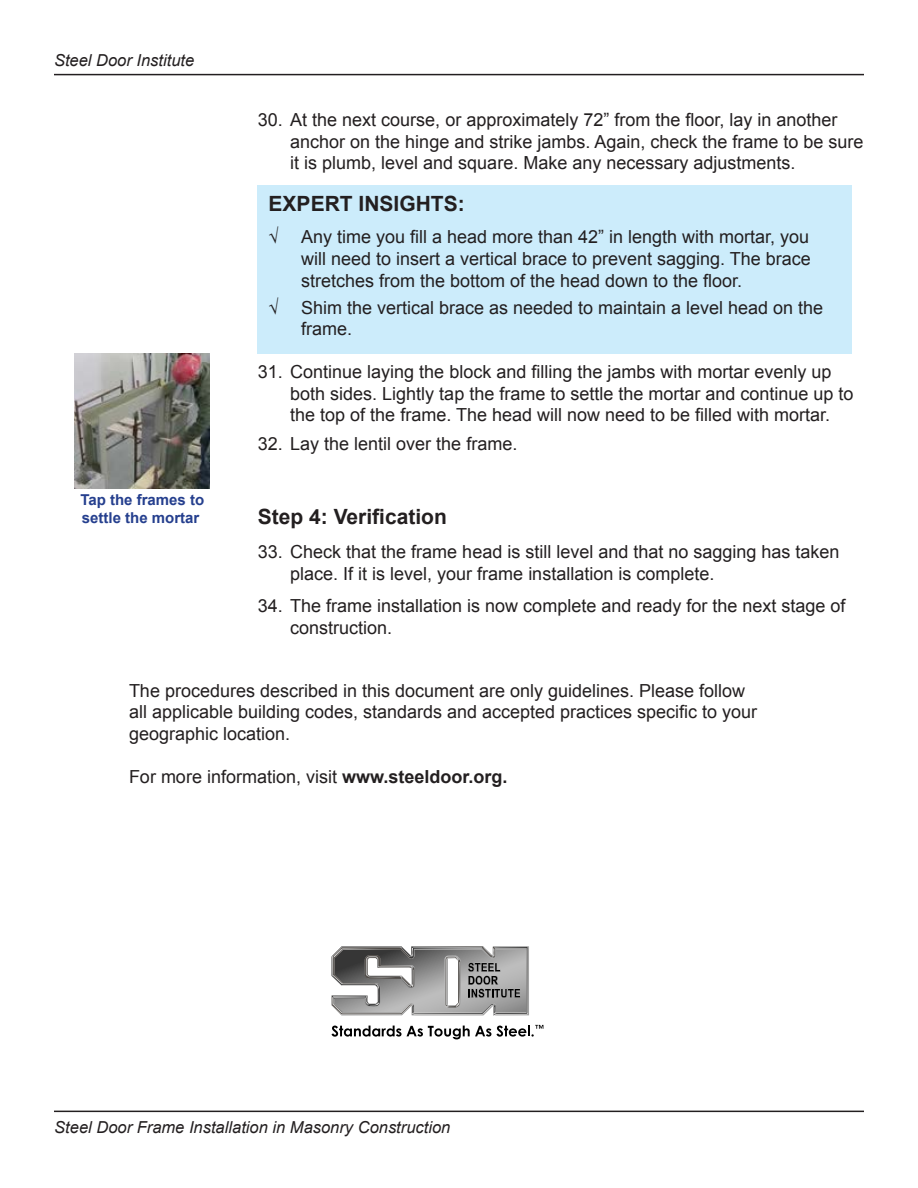
<style>
.page{position:relative;width:918px;height:1188px;background:#fff}
.page>*{position:absolute;margin:0;border:0;box-sizing:border-box;transform-origin:0 0}
.Heading2{font:700 21px "Arial";color:#231f20}
.Expert_Insights{font:700 21px "Arial";color:#231f20}
.t1{font:18px/21.6px "Arial";color:#231f20}
.t2{font:italic 16.5px "Arial";color:#231f20}
.t3{font:700 15px/18px "Arial";color:#253f8e}
.s1{font-weight:700}
</style>
<div class="page">
<hr style="left:54px;top:74px;width:810px;height:1px;background:#231f20">
<hr style="left:54px;top:1111px;width:810px;height:1px;background:#231f20">
<svg style="left:332px;top:1025px;width:211px;height:14px"></svg>
<svg style="left:332px;top:946px;width:197px;height:69px;background:#9a9a9a"></svg>
<div style="left:258px;top:185px;width:594px;height:168px;background:#ccecfb"></div>
<img style="left:75px;top:353px;width:135px;height:135px">
<p class="t2" style="left:54px;top:50px;width:142px">Steel Door Institute</p>
<p class="t3" style="left:80px;top:491px;width:125px">Tap the frames to settle the mortar</p>
<p class="t1" style="left:290px;top:109px;width:575px;text-indent:-32px">30. At the next course, or approximately 72” from the floor, lay in another anchor on the hinge and strike jambs. Again, check the frame to be sure it is plumb, level and square. Make any necessary adjustments.</p>
<p class="Expert_Insights" style="left:269px;top:190px;width:198px">EXPERT INSIGHTS:</p>
<p class="t1" style="left:269px;top:226px;width:11px">√</p>
<p class="t1" style="left:301px;top:226px;width:511px;text-align:justify">Any time you fill a head more than 42” in length with mortar, you will need to insert a vertical brace to prevent sagging. The brace stretches from the bottom of the head down to the floor.</p>
<p class="t1" style="left:269px;top:297px;width:11px">√</p>
<p class="t1" style="left:301px;top:297px;width:524px">Shim the vertical brace as needed to maintain a level head on the frame.</p>
<p class="t1" style="left:290px;top:361px;width:565px;text-indent:-32px">31. Continue laying the block and filling the jambs with mortar evenly up both sides. Lightly tap the frame to settle the mortar and continue up to the top of the frame. The head will now need to be filled with mortar.</p>
<p class="t1" style="left:258px;top:433px;width:261px">32. Lay the lentil over the frame.</p>
<p class="Heading2" style="left:258px;top:502px;width:191px">Step 4: Verification</p>
<p class="t1" style="left:290px;top:541px;width:551px;text-indent:-32px">33. Check that the frame head is still level and that no sagging has taken place. If it is level, your frame installation is complete.</p>
<p class="t1" style="left:290px;top:595px;width:557px;text-indent:-32px">34. The frame installation is now complete and ready for the next stage of construction.</p>
<p class="t1" style="left:129px;top:680px;width:630px">The procedures described in this document are only guidelines. Please follow all applicable building codes, standards and accepted practices specific to your geographic location.</p>
<p class="t1" style="left:129px;top:766px;width:380px">For more information, visit <span class="s1">www.steeldoor.org.</span></p>
<p class="t2" style="left:54px;top:1117px;width:398px">Steel Door Frame Installation in Masonry Construction</p>
</div>
